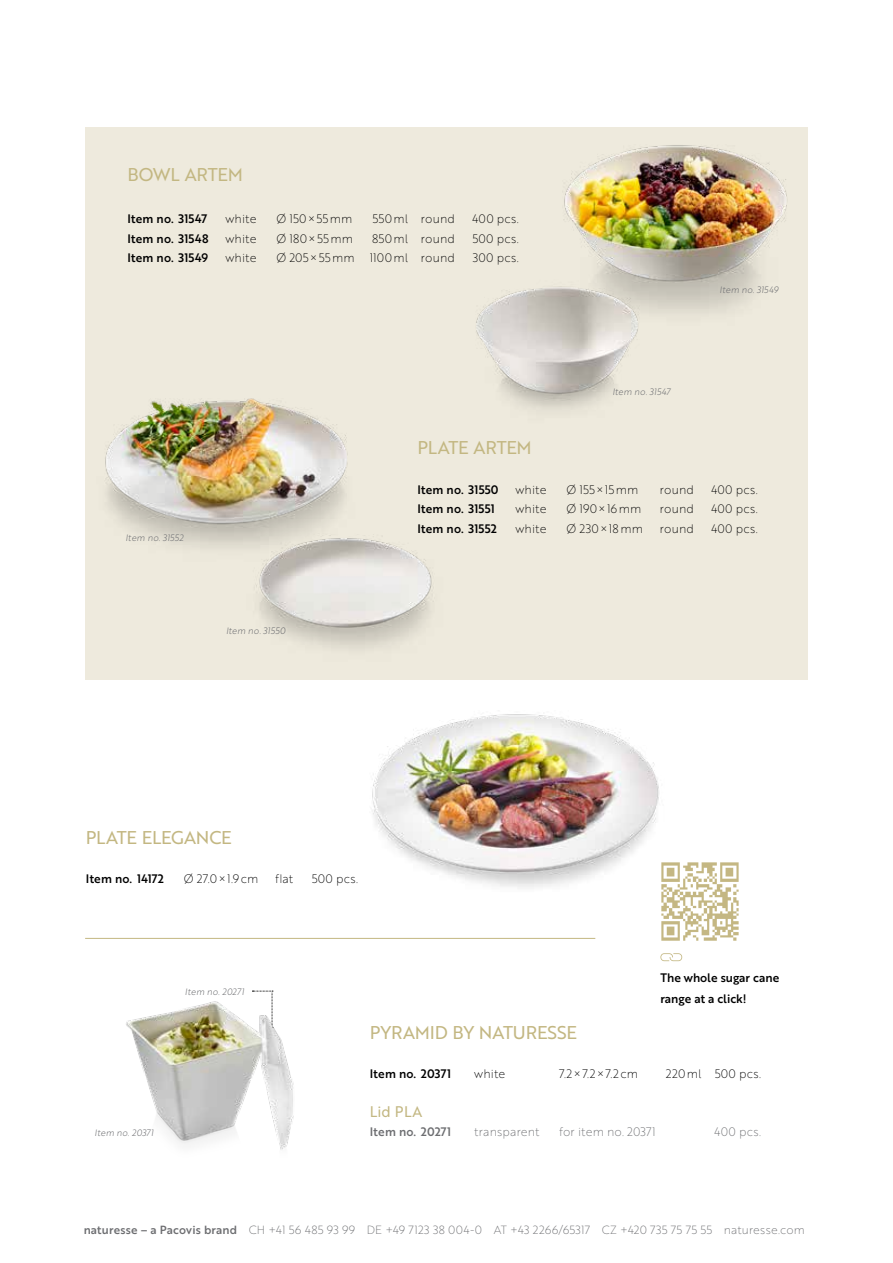
<style>
.page{position:relative;width:893px;height:1263px;background:#fff}
.page>*{position:absolute;margin:0;border:0;box-sizing:border-box;transform-origin:0 0}
.t1{font:18px "Brother 1816 Regular";letter-spacing:-.01em;color:#c3b782}
.t2{font:15px "Brother 1816 Regular";letter-spacing:.02em;color:#c3b782}
.t3{font:12px "Brother 1816 Thin";letter-spacing:.02em;color:#000}
.t4{font:12px/21px "Brother 1816 Medium";letter-spacing:.015em;color:#000}
.t5{font:12px "Brother 1816 Thin";letter-spacing:.015em;color:#6d6e71}
.t6{font:12px "Brother 1816 Medium";letter-spacing:.015em;color:#6d6e71}
.t7{font:11.55px "Brother 1816 Thin";letter-spacing:.015em;color:#6d6e71}
.t8{font:9px "Brother 1816 Light Italic";letter-spacing:.02em;color:#6d6e71}
.s1{font-family:"Brother 1816 Medium"}
</style>
<div class="page">
<div style="left:85px;top:128px;width:723px;height:552px;background:#eeeadd"></div>
<img style="left:545px;top:127px;width:263px;height:186px">
<hr style="left:85px;top:938px;width:510px;height:1px;background:#c3b782">
<img style="left:105px;top:398px;width:243px;height:150px">
<img style="left:327px;top:714px;width:332px;height:225px">
<img style="left:126px;top:990px;width:168px;height:160px">
<svg style="left:660px;top:953px;width:22px;height:8px"></svg>
<img style="left:657px;top:858px;width:82px;height:83px">
<img style="left:476px;top:262px;width:180px;height:148px">
<img style="left:246px;top:509px;width:188px;height:140px">
<h1 class="t1" style="left:128px;top:161px;width:117px">BOWL ARTEM</h1>
<p class="t4" style="left:128px;top:208px;width:81px">Item no. 31547</p>
<p class="t3" style="left:225px;top:210px;width:33px">white</p>
<p class="t3" style="left:276px;top:210px;width:78px">Ø 150×55mm</p>
<p class="t3" style="left:372px;top:210px;width:84px">550ml round</p>
<p class="t3" style="left:472px;top:210px;width:48px">400 pcs.</p>
<p class="t4" style="left:128px;top:228px;width:82px">Item no. 31548</p>
<p class="t3" style="left:225px;top:230px;width:33px">white</p>
<p class="t3" style="left:276px;top:230px;width:78px">Ø 180×55mm</p>
<p class="t3" style="left:372px;top:230px;width:84px">850ml round</p>
<p class="t3" style="left:472px;top:230px;width:48px">500 pcs.</p>
<p class="t4" style="left:128px;top:247px;width:82px">Item no. 31549</p>
<p class="t3" style="left:225px;top:249px;width:33px">white</p>
<p class="t3" style="left:276px;top:249px;width:80px">Ø 205×55mm</p>
<p class="t3" style="left:370px;top:249px;width:87px">1100ml round</p>
<p class="t3" style="left:473px;top:249px;width:48px">300 pcs.</p>
<p class="t8" style="left:612px;top:385px;width:60px">Item no. 31547</p>
<p class="t8" style="left:719px;top:283px;width:60px">Item no. 31549</p>
<p class="t8" style="left:125px;top:531px;width:60px">Item no. 31552</p>
<p class="t8" style="left:226px;top:624px;width:61px">Item no. 31550</p>
<h1 class="t1" style="left:418px;top:434px;width:116px">PLATE ARTEM</h1>
<p class="t4" style="left:418px;top:478px;width:83px">Item no. 31550</p>
<p class="t3" style="left:515px;top:480px;width:33px">white</p>
<p class="t3" style="left:566px;top:480px;width:74px">Ø 155×15mm</p>
<p class="t3" style="left:660px;top:480px;width:36px">round</p>
<p class="t3" style="left:711px;top:480px;width:48px">400 pcs.</p>
<p class="t4" style="left:418px;top:498px;width:79px">Item no. 31551</p>
<p class="t3" style="left:515px;top:500px;width:33px">white</p>
<p class="t3" style="left:566px;top:500px;width:76px">Ø 190×16mm</p>
<p class="t3" style="left:660px;top:500px;width:36px">round</p>
<p class="t3" style="left:711px;top:500px;width:48px">400 pcs.</p>
<p class="t4" style="left:418px;top:517px;width:81px">Item no. 31552</p>
<p class="t3" style="left:515px;top:519px;width:33px">white</p>
<p class="t3" style="left:566px;top:519px;width:78px">Ø 230×18mm</p>
<p class="t3" style="left:660px;top:519px;width:36px">round</p>
<p class="t3" style="left:711px;top:519px;width:48px">400 pcs.</p>
<h1 class="t1" style="left:86px;top:824px;width:147px">PLATE ELEGANCE</h1>
<p class="t4" style="left:86px;top:868px;width:80px">Item no. 14172</p>
<p class="t3" style="left:184px;top:870px;width:76px">Ø 27.0×1.9cm</p>
<p class="t3" style="left:275px;top:870px;width:19px">flat</p>
<p class="t3" style="left:312px;top:870px;width:48px">500 pcs.</p>
<p class="t8" style="left:185px;top:985px;width:61px">Item no. 20271</p>
<p class="t4" style="left:660px;top:967px;width:120px">The whole sugar cane range at a click!</p>
<h1 class="t1" style="left:370px;top:1019px;width:209px">PYRAMID BY NATURESSE</h1>
<p class="t4" style="left:370px;top:1063px;width:83px">Item no. 20371</p>
<p class="t3" style="left:474px;top:1065px;width:33px">white</p>
<p class="t3" style="left:559px;top:1065px;width:80px">7.2×7.2×7.2cm</p>
<p class="t3" style="left:666px;top:1065px;width:97px">220ml 500 pcs.</p>
<p class="t2" style="left:370px;top:1100px;width:54px">Lid PLA</p>
<p class="t8" style="left:94px;top:1126px;width:61px">Item no. 20371</p>
<p class="t6" style="left:370px;top:1123px;width:83px">Item no. 20271</p>
<p class="t5" style="left:474px;top:1123px;width:67px">transparent</p>
<p class="t5" style="left:559px;top:1123px;width:98px">for item no. 20371</p>
<p class="t5" style="left:714px;top:1123px;width:48px">400 pcs.</p>
<p class="t7" style="left:84px;top:1221px;width:723px"><span class="s1">naturesse – a Pacovis brand</span> CH +41 56 485 93 99 DE +49 7123 38 004-0 AT +43 2266/65317 CZ +420 735 75 75 55 naturesse.com</p>
</div>
